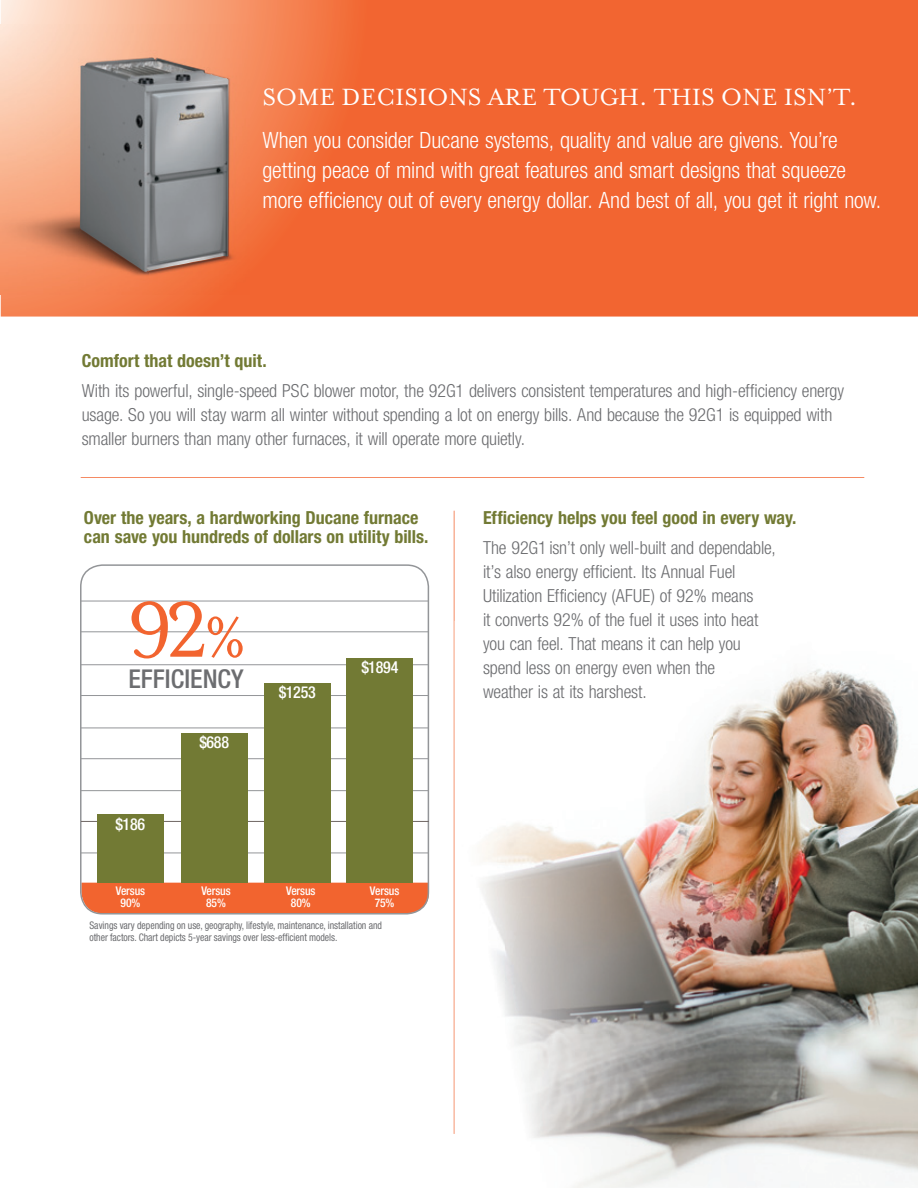
<style>
.page{position:relative;width:918px;height:1188px;background:#fff}
.page>*{position:absolute;margin:0;border:0;box-sizing:border-box;transform-origin:0 0}
.t1{font:90px "Mrs Eaves Roman Lining";color:#f2642f}
.t2{font:27px "Mrs Eaves Roman Lining";color:#fff}
.t3{font:500 condensed 25.95px "Helvetica Neue LT Std";color:#6c6d70}
.t4{font:300 condensed 22.5px/30px "Helvetica Neue LT Std";letter-spacing:-.01em;color:#fff}
.t5{font:300 condensed 18px/24px "Helvetica Neue LT Std";letter-spacing:-.01em;color:#6c6d70}
.t6{font:700 condensed 18px/19.5px "Helvetica Neue LT Std";color:#727a34}
.t7{font:500 condensed 16.5px "Helvetica Neue LT Std";letter-spacing:-.01em;color:#fff}
.t8{font:500 condensed 12px/12px "Helvetica Neue LT Std";letter-spacing:-.01em;color:#fff;text-align:center}
.t9{font:condensed 10.5px/11.6px "Helvetica Neue LT Std";letter-spacing:-.005em;color:#6c6d70;scale:.93 1}
.s1{font-size:65.25px}
</style>
<div class="page">
<div style="left:83px;top:883px;width:346px;height:30px;background:#f2642f"></div>
<div style="left:80px;top:564px;width:349px;height:351px;border:2px solid #939598;border-radius:22px"></div>
<svg style="left:1px;top:0;width:917px;height:317px;background:#f26936"></svg>
<hr style="left:81px;top:821px;width:348px;height:1px;background:#6e6562">
<hr style="left:81px;top:790px;width:348px;height:1px;background:#939598">
<hr style="left:81px;top:853px;width:348px;height:1px;background:#939598">
<hr style="left:81px;top:758px;width:348px;height:1px;background:#939598">
<hr style="left:81px;top:728px;width:348px;height:1px;background:#939598">
<hr style="left:81px;top:664px;width:348px;height:1px;background:#939598">
<hr style="left:81px;top:695px;width:348px;height:1px;background:#939598">
<hr style="left:81px;top:601px;width:348px;height:1px;background:#939598">
<hr style="left:81px;top:632px;width:348px;height:1px;background:#939598">
<img style="left:0;top:25px;width:249px;height:270px">
<hr style="left:81px;top:477px;width:783px;height:1px;background:#f26430">
<svg style="left:454px;top:511px;width:1px;height:110px"></svg>
<div style="left:97px;top:814px;width:66px;height:69px;background:#727a34"></div>
<div style="left:181px;top:734px;width:66px;height:149px;background:#727a34"></div>
<div style="left:264px;top:683px;width:66px;height:200px;background:#727a34"></div>
<div style="left:347px;top:658px;width:66px;height:225px;background:#727a34"></div>
<img style="left:481px;top:669px;width:437px;height:519px">
<img style="left:454px;top:621px;width:1px;height:513px">
<img style="left:80px;top:58px;width:149px;height:214px">
<h2 class="t2" style="left:262px;top:88px;width:596px">SOME DECISIONS ARE TOUGH. THIS ONE ISN’T.</h2>
<p class="t4" style="left:262px;top:128px;width:620px">When you consider Ducane systems, quality and value are givens. You’re getting peace of mind with great features and smart designs that squeeze more efficiency out of every energy dollar. And best of all, you get it right now.</p>
<p class="t6" style="left:82px;top:352px;width:186px">Comfort that doesn’t quit.</p>
<p class="t5" style="left:82px;top:381px;width:764px">With its powerful, single-speed PSC blower motor, the 92G1 delivers consistent temperatures and high-efficiency energy usage. So you will stay warm all winter without spending a lot on energy bills. And because the 92G1 is equipped with smaller burners than many other furnaces, it will operate more quietly.</p>
<p class="t6" style="left:84px;top:509px;width:346px">Over the years, a hardworking Ducane furnace can save you hundreds of dollars on utility bills.</p>
<h1 class="t1" style="left:127px;top:601px;width:120px">92<span class="s1">%</span></h1>
<h3 class="t3" style="left:128px;top:669px;width:117px">EFFICIENCY</h3>
<p class="t7" style="left:116px;top:818px;width:31px">$186</p>
<p class="t7" style="left:200px;top:737px;width:31px">$688</p>
<p class="t7" style="left:279px;top:686px;width:39px">$1253</p>
<p class="t7" style="left:361px;top:661px;width:39px">$1894</p>
<p class="t8" style="left:116px;top:886px;width:31px">Versus<br>90%</p>
<p class="t8" style="left:201px;top:886px;width:31px">Versus<br>85%</p>
<p class="t8" style="left:286px;top:886px;width:31px">Versus<br>80%</p>
<p class="t8" style="left:370px;top:886px;width:31px">Versus<br>75%</p>
<p class="t9" style="left:89px;top:921px;width:316px">Savings vary depending on use, geography, lifestyle, maintenance, installation and other factors. Chart depicts 5-year savings over less-efficient models.</p>
<p class="t6" style="left:483px;top:509px;width:315px">Efficiency helps you feel good in every way.</p>
<p class="t5" style="left:483px;top:538px;width:294px">The 92G1 isn’t only well-built and dependable, it’s also energy efficient. Its Annual Fuel Utilization Efficiency (AFUE) of 92% means<br>it converts 92% of the fuel it uses into heat you can feel. That means it can help you spend less on energy even when the<br>weather is at its harshest.</p>
</div>
